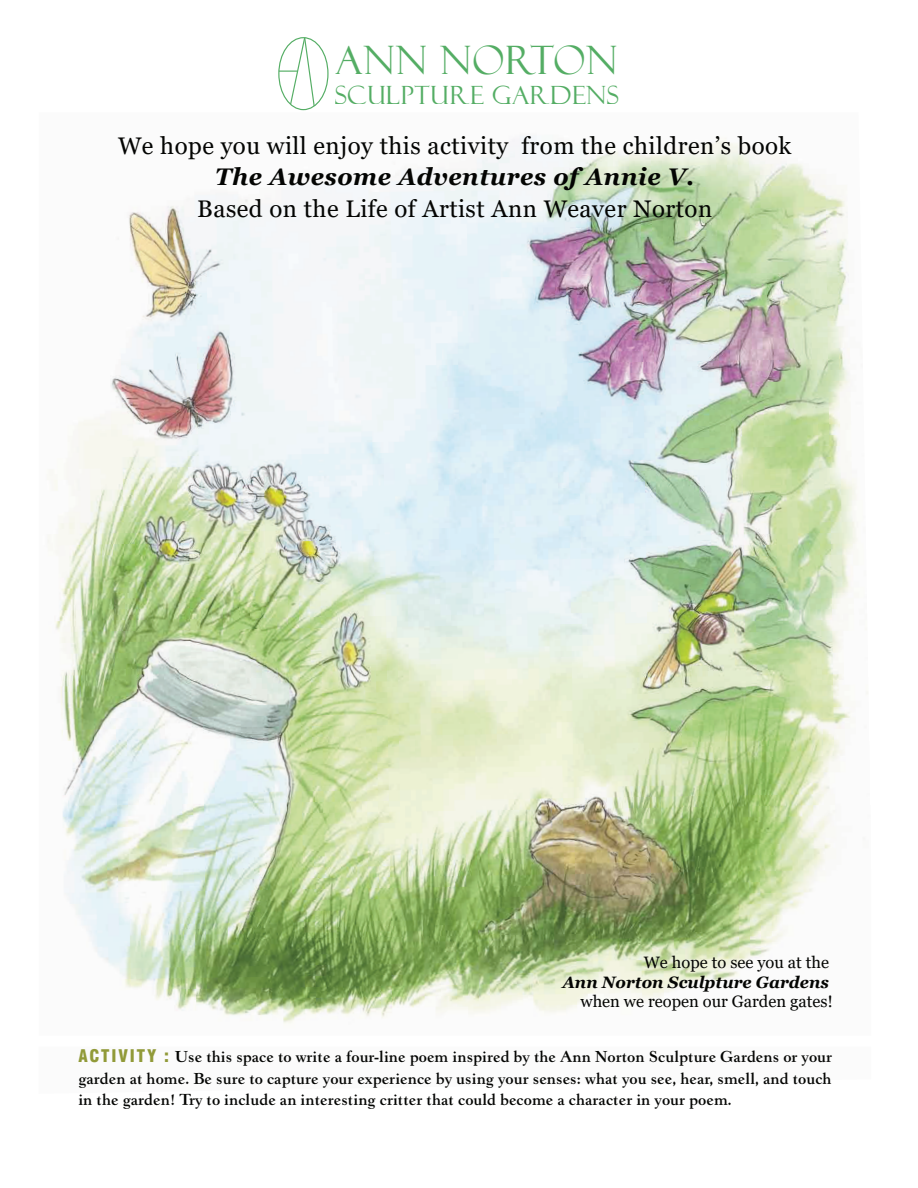
<style>
.page{position:relative;width:918px;height:1188px;background:#fff}
.page>*{position:absolute;margin:0;border:0;box-sizing:border-box;transform-origin:0 0}
.t1{font:39.3px "Felix Titling";letter-spacing:.02em;color:#54ad64}
.t2{font:25.2px "Felix Titling";letter-spacing:.02em;color:#54ad64}
.t3{font:24px "Georgia";letter-spacing:.02em;color:#040503}
.t4{font:italic 700 24px "Georgia";letter-spacing:.02em;color:#040503}
.t5{font:16.95px/21.3px "Revival 555 BT Bold A";color:#040503;text-align:justify}
.t6{font:16.5px "Georgia";color:#040503}
.t7{font:italic 700 16.5px "Georgia";color:#040503}
.s1{font-family:"Swiss 721 BT";font-weight:900;font-stretch:condensed;color:#919a38}
</style>
<div class="page">
<img style="left:48px;top:136px;width:820px;height:888px">
<div style="left:278px;top:37px;width:51px;height:73px;border:1px solid #54ad64;border-radius:50%"></div>
<svg style="left:279px;top:37px;width:36px;height:70px"></svg>
<h1 class="t1" style="left:336px;top:37px;width:284px">ANN NORTON</h1>
<h2 class="t2" style="left:335px;top:80px;width:286px">SCULPTURE GARDENS</h2>
<h3 class="t3" style="left:118px;top:131px;width:675px">We hope you will enjoy this activity from the children’s book</h3>
<h3 class="t4" style="left:215px;top:161px;width:481px">The Awesome Adventures of Annie V.</h3>
<h3 class="t3" style="left:197px;top:194px;width:516px">Based on the Life of Artist Ann Weaver Norton</h3>
<p class="t6" style="left:644px;top:952px;width:187px">We hope to see you at the</p>
<p class="t7" style="left:562px;top:971px;width:268px">Ann Norton Sculpture Gardens</p>
<p class="t6" style="left:581px;top:991px;width:254px">when we reopen our Garden gates!</p>
<p class="t5" style="left:78px;top:1046px;width:755px"><span class="s1">ACTIVITY :</span> Use this space to write a four-line poem inspired by the Ann Norton Sculpture Gardens or your garden at home. Be sure to capture your experience by using your senses: what you see, hear, smell, and touch in the garden! Try to include an interesting critter that could become a character in your poem.</p>
</div>
